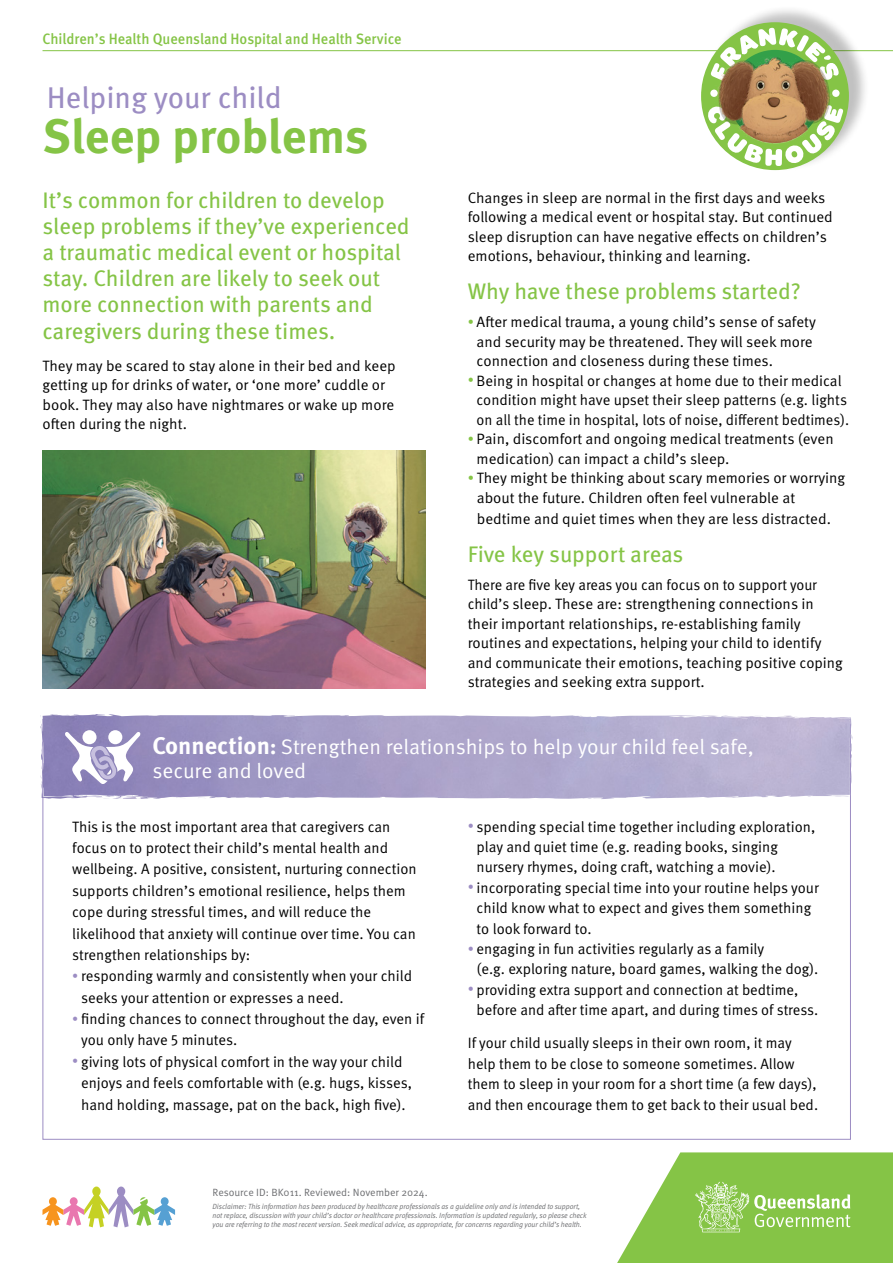
<style>
.page{position:relative;width:893px;height:1263px;background:#fff}
.page>*{position:absolute;margin:0;border:0;box-sizing:border-box;transform-origin:0 0}
.t1{font:700 48px "Meta OT";color:#85c446}
.t2{font:30px "Meta OT";color:#9c8dc3}
.t3{font:22.5px/26.1px "Meta OT";color:#85c446}
.t4{font:21px/24px "Meta OT Norm";color:#fff}
.t5{font:15px/19.5px "Meta OT Norm";color:#000}
.t6{font:15px/19.5px "Meta OT Norm";color:#000;scale:.96 1}
.t7{font:500 15px "Meta OT";color:#85c446;scale:.95 1}
.t8{font:10.5px "Meta OT Norm";color:#6d6e71}
.t9{font:7.5px/9px "Meta OT Norm Ita";letter-spacing:-.01em;color:#6d6e71;scale:.95 1}
.s1{font-size:12px;color:#85c446}
.s2{font-family:"Meta OT";font-weight:700;font-size:24px}
.s3{font-family:"Meta OT";font-weight:700;font-size:22.5px}
.s4{font-size:12px;color:#9c8dc3}
</style>
<div class="page">
<svg style="left:43px;top:1186px;width:132px;height:41px"></svg>
<svg style="left:617px;top:1152px;width:276px;height:111px;background:#99ce65"></svg>
<hr style="left:43px;top:50px;width:850px;height:1px;background:#85c446">
<div style="left:704px;top:5px;width:166px;height:166px;background:#000;opacity:.25"></div>
<div style="left:701px;top:22px;width:148px;height:148px;background:#85c446;border-radius:50%"></div>
<svg style="left:707px;top:28px;width:136px;height:138px"></svg>
<img style="left:715px;top:40px;width:119px;height:119px">
<svg style="left:102px;top:719px;width:706px;height:77px;background:#aaa3ca"></svg>
<img style="left:41px;top:714px;width:61px;height:85px">
<svg style="left:64px;top:730px;width:78px;height:54px"></svg>
<img style="left:43px;top:451px;width:382px;height:238px">
<p class="t7" style="left:43px;top:29px;width:379px">Children’s Health Queensland Hospital and Health Service</p>
<h2 class="t2" style="left:47px;top:79px;width:236px">Helping your child</h2>
<h1 class="t1" style="left:43px;top:106px;width:327px">Sleep problems</h1>
<h3 class="t3" style="left:43px;top:188px;width:369px">It’s common for children to develop sleep problems if they’ve experienced a traumatic medical event or hospital stay. Children are likely to seek out more connection with parents and caregivers during these times.</h3>
<p class="t5" style="left:43px;top:356px;width:355px">They may be scared to stay alone in their bed and keep getting up for drinks of water, or ‘one more’ cuddle or book. They may also have nightmares or wake up more often during the night.</p>
<p class="t5" style="left:468px;top:188px;width:367px">Changes in sleep are normal in the first days and weeks following a medical event or hospital stay. But continued sleep disruption can have negative effects on children’s emotions, behaviour, thinking and learning.</p>
<h3 class="t3" style="left:468px;top:279px;width:335px">Why have these problems started?</h3>
<p class="t5" style="left:477px;top:312px;width:341px;text-indent:-9px"><span class="s1">•</span> After medical trauma, a young child’s sense of safety and security may be threatened. They will seek more connection and closeness during these times.</p>
<p class="t5" style="left:468px;top:371px;width:383px;text-align:center"><span class="s1">•</span> Being in hospital or changes at home due to their medical condition might have upset their sleep patterns (e.g. lights on all the time in hospital, lots of noise, different bedtimes).</p>
<p class="t5" style="left:477px;top:429px;width:359px;text-indent:-9px"><span class="s1">•</span> Pain, discomfort and ongoing medical treatments (even medication) can impact a child’s sleep.</p>
<p class="t5" style="left:477px;top:468px;width:370px;text-indent:-9px"><span class="s1">•</span> They might be thinking about scary memories or worrying about the future. Children often feel vulnerable at</p>
<p class="t5" style="left:477px;top:509px;width:356px">bedtime and quiet times when they are less distracted.</p>
<h3 class="t3" style="left:468px;top:541px;width:217px">Five key support areas</h3>
<p class="t6" style="left:468px;top:575px;width:392px">There are five key areas you can focus on to support your child’s sleep. These are: strengthening connections in their important relationships, re-establishing family routines and expectations, helping your child to identify and communicate their emotions, teaching positive coping strategies and seeking extra support.</p>
<h3 class="t4" style="left:152px;top:735px;width:603px"><span class="s2">Connection</span><span class="s3">:</span> Strengthen relationships to help your child feel safe, secure and loved</h3>
<p class="t5" style="left:72px;top:816px;width:346px;line-height:21.3px">This is the most important area that caregivers can focus on to protect their child’s mental health and wellbeing. A positive, consistent, nurturing connection supports children’s emotional resilience, helps them cope during stressful times, and will reduce the likelihood that anxiety will continue over time. You can strengthen relationships by:</p>
<p class="t5" style="left:81px;top:966px;width:332px;line-height:21.3px;text-indent:-9px"><span class="s4">•</span> responding warmly and consistently when your child seeks your attention or expresses a need.</p>
<p class="t5" style="left:81px;top:1008px;width:345px;line-height:21.3px;text-indent:-9px"><span class="s4">•</span> finding chances to connect throughout the day, even if you only have 5 minutes.</p>
<p class="t5" style="left:81px;top:1051px;width:332px;line-height:21.3px;text-indent:-9px"><span class="s4">•</span> giving lots of physical comfort in the way your child enjoys and feels comfortable with (e.g. hugs, kisses, hand holding, massage, pat on the back, high five).</p>
<p class="t5" style="left:477px;top:816px;width:340px;line-height:20.4px;text-indent:-9px"><span class="s4">•</span> spending special time together including exploration, play and quiet time (e.g. reading books, singing nursery rhymes, doing craft, watching a movie).</p>
<p class="t5" style="left:477px;top:878px;width:344px;line-height:20.4px;text-indent:-9px"><span class="s4">•</span> incorporating special time into your routine helps your child know what to expect and gives them something to look forward to.</p>
<p class="t5" style="left:477px;top:939px;width:343px;line-height:20.4px;text-indent:-9px"><span class="s4">•</span> engaging in fun activities regularly as a family<br>(e.g. exploring nature, board games, walking the dog).</p>
<p class="t5" style="left:477px;top:979px;width:343px;line-height:20.4px;text-indent:-9px"><span class="s4">•</span> providing extra support and connection at bedtime, before and after time apart, and during times of stress.</p>
<p class="t5" style="left:468px;top:1033px;width:352px;line-height:20.4px">If your child usually sleeps in their own room, it may help them to be close to someone sometimes. Allow them to sleep in your room for a short time (a few days), and then encourage them to get back to their usual bed.</p>
<p class="t8" style="left:213px;top:1185px;width:217px">Resource ID: BK011. Reviewed: November 2024.</p>
<p class="t9" style="left:213px;top:1202px;width:395px">Disclaimer: This information has been produced by healthcare professionals as a guideline only and is intended to support, not replace, discussion with your child’s doctor or healthcare professionals. Information is updated regularly, so please check you are referring to the most recent version. Seek medical advice, as appropriate, for concerns regarding your child’s health.</p>
</div>
